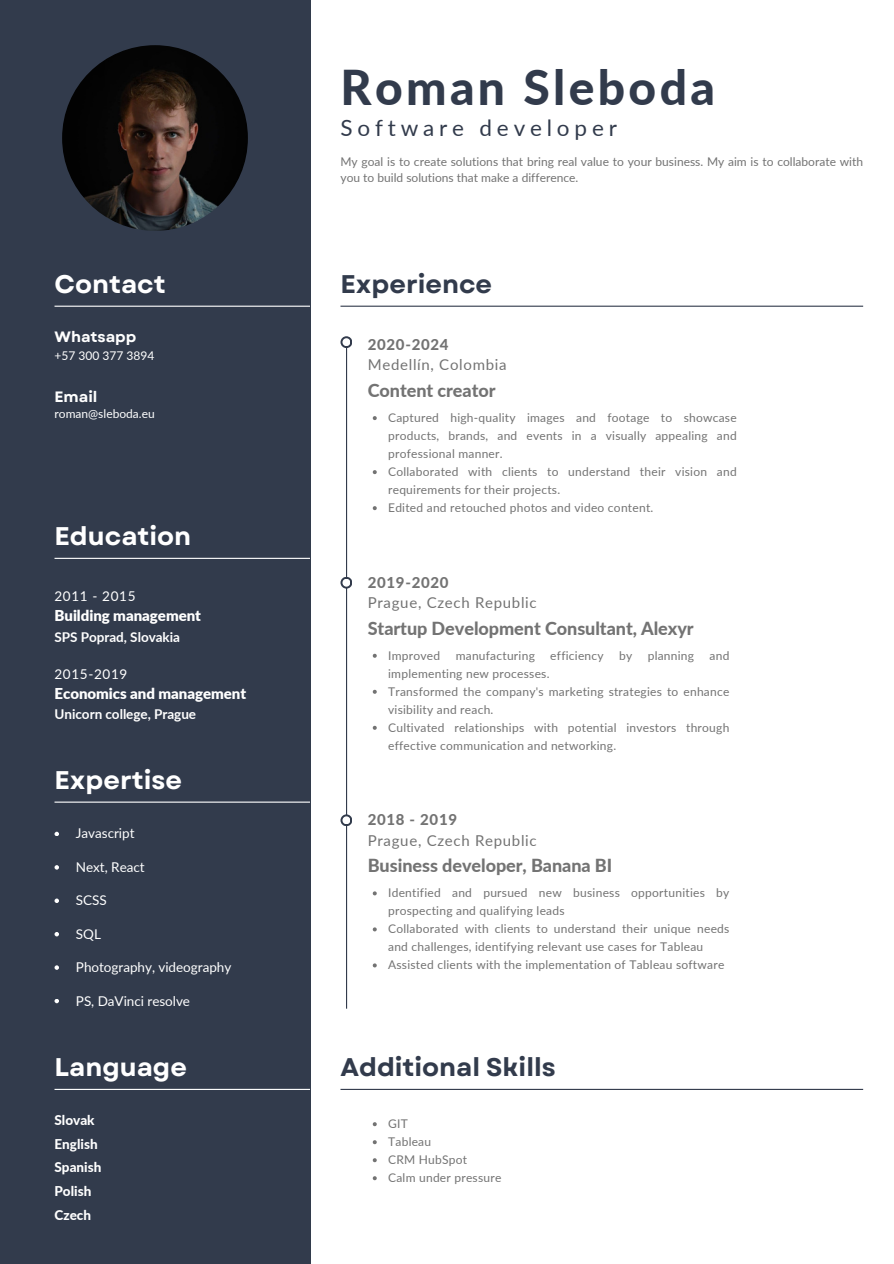
<style>
.page{position:relative;width:894px;height:1264px;background:#fff}
.page>*{position:absolute;margin:0;border:0;box-sizing:border-box;transform-origin:0 0}
.t1{font:800 48px "Lato";letter-spacing:.07em;color:#323b4c}
.t2{font:700 25.5px "Garet";color:#fff}
.t3{font:700 25.5px "Garet";color:#323b4c}
.t4{font:22.5px "Lato";letter-spacing:.215em;color:#323b4c}
.t5{font:800 18px "Lato";letter-spacing:-.005em;color:#737373}
.t6{font:15px "Lato";letter-spacing:.045em;color:#737373}
.t7{font:900 15px "Lato";letter-spacing:-.005em;color:#fff}
.t8{font:800 15px "Lato";letter-spacing:.045em;color:#737373}
.t9{font:700 15px "Garet";color:#fff}
.t10{font:13.5px "Lato";letter-spacing:-.005em;color:#fff}
.t11{font:700 13.5px "Lato";letter-spacing:-.005em;color:#fff}
.t12{font:800 13.5px "Lato";color:#fff}
.t13{font:13.5px "Lato";letter-spacing:.045em;color:#fff}
.t14{font:12px/18px "Lato";letter-spacing:.02em;color:#737373}
.t15{font:12px/16px "Lato";color:#737373}
.t16{font:12px "Lato";color:#fff}
</style>
<div class="page">
<div style="left:0;top:0;width:310px;height:1263px;background:#323b4c"></div>
<hr style="left:54px;top:305px;width:256px;height:2px;background:#fff">
<hr style="left:54px;top:558px;width:256px;height:1px;background:#fff">
<hr style="left:340px;top:305px;width:522px;height:2px;background:#323b4c">
<hr style="left:346px;top:342px;width:1px;height:666px;background:#323b4c">
<svg style="left:372px;top:416px;width:4px;height:4px"></svg>
<svg style="left:372px;top:470px;width:4px;height:4px"></svg>
<svg style="left:372px;top:506px;width:4px;height:4px"></svg>
<svg style="left:372px;top:653px;width:4px;height:4px"></svg>
<svg style="left:372px;top:689px;width:4px;height:4px"></svg>
<svg style="left:372px;top:725px;width:4px;height:4px"></svg>
<svg style="left:372px;top:891px;width:4px;height:4px"></svg>
<svg style="left:372px;top:927px;width:4px;height:4px"></svg>
<svg style="left:372px;top:963px;width:4px;height:4px"></svg>
<svg style="left:372px;top:1122px;width:4px;height:4px"></svg>
<svg style="left:372px;top:1140px;width:4px;height:4px"></svg>
<svg style="left:372px;top:1158px;width:4px;height:4px"></svg>
<svg style="left:372px;top:1176px;width:4px;height:4px"></svg>
<svg style="left:340px;top:336px;width:12px;height:12px"></svg>
<div style="left:342px;top:338px;width:8px;height:8px;background:#fff;border-radius:50%"></div>
<svg style="left:340px;top:576px;width:12px;height:12px"></svg>
<div style="left:342px;top:578px;width:8px;height:8px;background:#fff;border-radius:50%"></div>
<svg style="left:340px;top:814px;width:12px;height:12px"></svg>
<div style="left:342px;top:816px;width:8px;height:8px;background:#fff;border-radius:50%"></div>
<hr style="left:340px;top:1088px;width:522px;height:1px;background:#323b4c">
<img style="left:62px;top:45px;width:186px;height:186px;border-radius:50%">
<svg style="left:54px;top:831px;width:5px;height:5px"></svg>
<svg style="left:54px;top:865px;width:5px;height:4px"></svg>
<svg style="left:54px;top:898px;width:5px;height:5px"></svg>
<svg style="left:54px;top:932px;width:5px;height:4px"></svg>
<svg style="left:54px;top:965px;width:5px;height:4px"></svg>
<svg style="left:54px;top:999px;width:5px;height:4px"></svg>
<hr style="left:54px;top:801px;width:256px;height:1px;background:#fff">
<hr style="left:54px;top:1088px;width:256px;height:1px;background:#fff">
<p class="t2" style="left:54px;top:265px;width:113px">Contact</p>
<p class="t9" style="left:54px;top:325px;width:83px">Whatsapp</p>
<h5 class="t16" style="left:54px;top:348px;width:101px">+57 300 377 3894</h5>
<p class="t9" style="left:54px;top:385px;width:44px">Email</p>
<h5 class="t16" style="left:54px;top:406px;width:102px">roman@sleboda.eu</h5>
<h2 class="t2" style="left:54px;top:517px;width:138px">Education</h2>
<h4 class="t13" style="left:54px;top:588px;width:82px">2011 - 2015</h4>
<h5 class="t7" style="left:54px;top:606px;width:148px">Building management</h5>
<p class="t11" style="left:54px;top:628px;width:127px">SPS Poprad, Slovakia</p>
<p class="t13" style="left:54px;top:666px;width:74px">2015-2019</p>
<h6 class="t7" style="left:54px;top:683px;width:193px">Economics and management</h6>
<p class="t11" style="left:54px;top:706px;width:143px">Unicorn college, Prague</p>
<p class="t2" style="left:54px;top:761px;width:129px">Expertise</p>
<h6 class="t10" style="left:76px;top:825px;width:60px">Javascript</h6>
<p class="t10" style="left:76px;top:858px;width:70px">Next, React</p>
<p class="t10" style="left:76px;top:892px;width:32px">SCSS</p>
<h5 class="t10" style="left:76px;top:925px;width:26px">SQL</h5>
<h4 class="t10" style="left:76px;top:958px;width:157px">Photography, videography</h4>
<p class="t10" style="left:76px;top:992px;width:116px">PS, DaVinci resolve</p>
<p class="t2" style="left:54px;top:1048px;width:134px">Language</p>
<p class="t12" style="left:54px;top:1111px;width:42px">Slovak</p>
<p class="t12" style="left:54px;top:1135px;width:45px">English</p>
<h2 class="t12" style="left:54px;top:1158px;width:48px">Spanish</h2>
<p class="t12" style="left:54px;top:1182px;width:38px">Polish</p>
<p class="t12" style="left:54px;top:1206px;width:38px">Czech</p>
<h2 class="t1" style="left:340px;top:58px;width:376px">Roman Sleboda</h2>
<p class="t4" style="left:340px;top:113px;width:278px">Software developer</p>
<h5 class="t15" style="left:340px;top:153px;width:524px">My goal is to create solutions that bring real value to your business. My aim is to collaborate with you to build solutions that make a difference.</h5>
<p class="t3" style="left:340px;top:265px;width:153px">Experience</p>
<h1 class="t8" style="left:367px;top:335px;width:82px">2020-2024</h1>
<h2 class="t6" style="left:367px;top:355px;width:140px">Medellín, Colombia</h2>
<p class="t5" style="left:367px;top:379px;width:129px">Content creator</p>
<p class="t14" style="left:388px;top:408px;width:350px;text-align:justify">Captured high-quality images and footage to showcase products, brands, and events in a visually appealing and professional manner.</p>
<h5 class="t14" style="left:388px;top:462px;width:350px">Collaborated with clients to understand their vision and requirements for their projects.</h5>
<p class="t14" style="left:388px;top:498px;width:267px">Edited and retouched photos and video content.</p>
<h3 class="t8" style="left:367px;top:573px;width:82px">2019-2020</h3>
<h5 class="t6" style="left:367px;top:593px;width:170px">Prague, Czech Republic</h5>
<p class="t5" style="left:367px;top:617px;width:327px">Startup Development Consultant, Alexyr</p>
<h2 class="t14" style="left:388px;top:646px;width:54px">Improved</h2>
<h2 class="t14" style="left:455px;top:646px;width:81px">manufacturing</h2>
<h2 class="t14" style="left:550px;top:646px;width:55px">efficiency</h2>
<h2 class="t14" style="left:619px;top:646px;width:15px">by</h2>
<h2 class="t14" style="left:647px;top:646px;width:48px">planning</h2>
<h2 class="t14" style="left:709px;top:646px;width:21px">and</h2>
<h2 class="t14" style="left:388px;top:664px;width:163px">implementing new processes.</h2>
<p class="t14" style="left:388px;top:682px;width:342px">Transformed the company's marketing strategies to enhance visibility and reach.</p>
<p class="t14" style="left:388px;top:718px;width:342px">Cultivated relationships with potential investors through effective communication and networking.</p>
<p class="t8" style="left:367px;top:810px;width:91px">2018 - 2019</p>
<h6 class="t6" style="left:367px;top:830px;width:170px">Prague, Czech Republic</h6>
<p class="t5" style="left:367px;top:854px;width:246px">Business developer, Banana BI</p>
<p class="t14" style="left:388px;top:883px;width:342px">Identified and pursued new business opportunities by prospecting and qualifying leads</p>
<p class="t14" style="left:388px;top:919px;width:342px">Collaborated with clients to understand their unique needs and challenges, identifying relevant use cases for Tableau</p>
<p class="t14" style="left:388px;top:955px;width:337px">Assisted clients with the implementation of Tableau software</p>
<h4 class="t3" style="left:340px;top:1048px;width:217px">Additional Skills</h4>
<p class="t14" style="left:388px;top:1114px;width:21px">GIT</p>
<h2 class="t14" style="left:388px;top:1132px;width:45px">Tableau</h2>
<p class="t14" style="left:388px;top:1150px;width:81px">CRM HubSpot</p>
<p class="t14" style="left:388px;top:1168px;width:115px">Calm under pressure</p>
</div>
